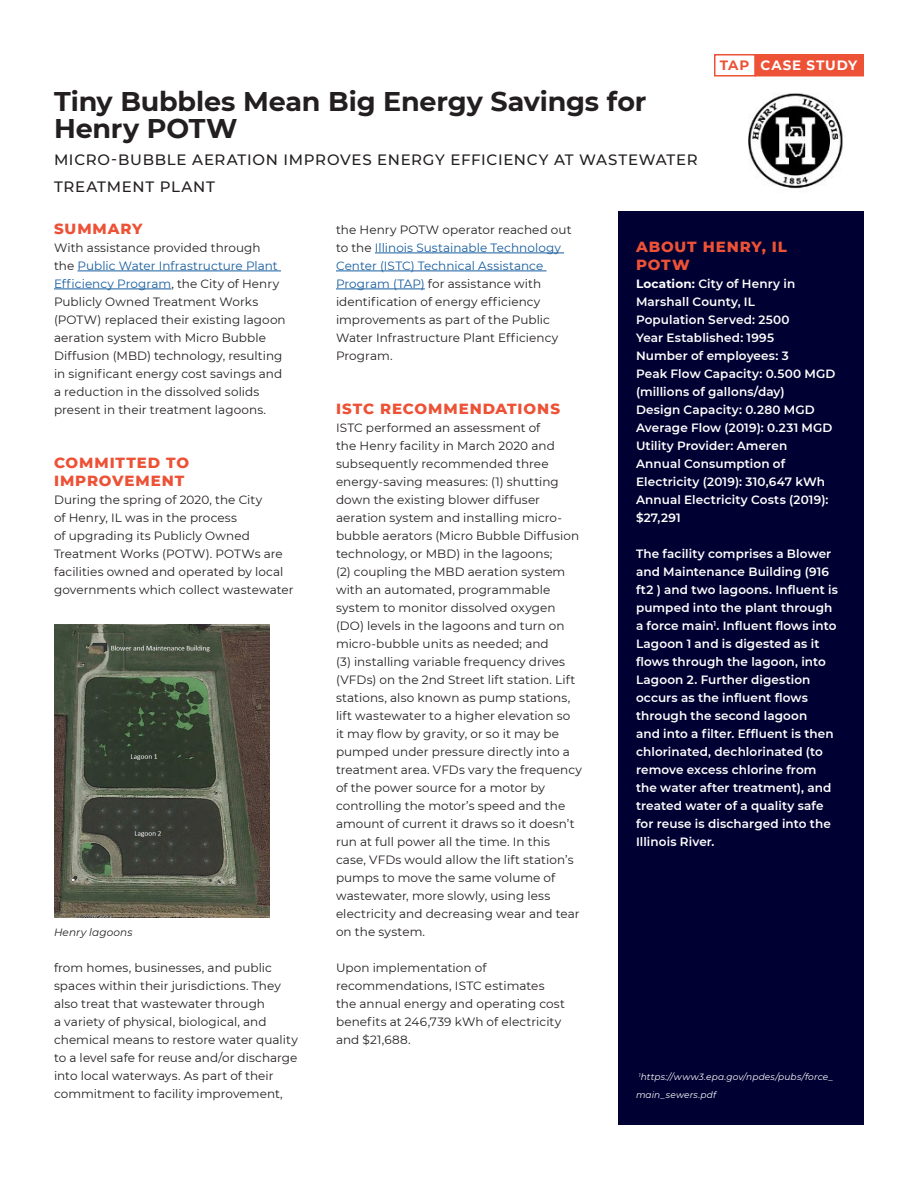
<style>
.page{position:relative;width:918px;height:1188px;background:#fff}
.page>*{position:absolute;margin:0;border:0;box-sizing:border-box;transform-origin:0 0}
.t1{font:700 27px/27px "Montserrat";letter-spacing:-.005em;color:#231f20}
.Subtitle{font:500 15px/27px "Montserrat";letter-spacing:.05em;color:#231f20}
.Sidebar-H1{font:800 15px/18px "Montserrat";letter-spacing:.06em;color:#ed5136}
.Identifier-white{font:700 13.5px "Montserrat";letter-spacing:.065em;color:#fff}
.Identifier-orange{font:700 13.5px "Montserrat";color:#ed5136}
.P1_after_H1{font:12px/18px "Montserrat";letter-spacing:.005em;color:#231f20}
.Sidebar-list{font:600 12px/18px "Montserrat";letter-spacing:.01em;color:#fff}
.t2{font:italic 10.5px "Montserrat";letter-spacing:.01em;color:#231f20}
.t3{font:italic 9px/18px "Montserrat";letter-spacing:.015em;color:#fff}
.s1{color:#175d9e}
.s2{font-weight:700}
</style>
<div class="page">
<div style="left:618px;top:212px;width:246px;height:913px;background:#000032"></div>
<hr style="left:77px;top:271px;width:204px;height:1px;background:#175d9e">
<hr style="left:54px;top:289px;width:117px;height:1px;background:#175d9e">
<hr style="left:375px;top:253px;width:189px;height:1px;background:#175d9e">
<hr style="left:336px;top:271px;width:211px;height:1px;background:#175d9e">
<hr style="left:336px;top:289px;width:89px;height:1px;background:#175d9e">
<img style="left:54px;top:624px;width:215px;height:294px">
<div style="left:714px;top:54px;width:42px;height:22px;border:2px solid #ed5136"></div>
<div style="left:755px;top:55px;width:108px;height:21px;background:#ed5136"></div>
<div style="left:754px;top:54px;width:110px;height:22px;border:2px solid #ed5136"></div>
<img style="left:748px;top:93px;width:95px;height:96px">
<p class="Identifier-orange" style="left:720px;top:56px;width:31px">TAP</p>
<p class="Identifier-white" style="left:760px;top:56px;width:98px">CASE STUDY</p>
<p class="t1" style="left:54px;top:87px;width:594px">Tiny Bubbles Mean Big Energy Savings for<br>Henry POTW</p>
<p class="Subtitle" style="left:54px;top:146px;width:645px">MICRO-BUBBLE AERATION IMPROVES ENERGY EFFICIENCY AT WASTEWATER<br>TREATMENT PLANT</p>
<h1 class="Sidebar-H1" style="left:54px;top:219px;width:90px">SUMMARY</h1>
<p class="P1_after_H1" style="left:54px;top:238px;width:233px">With assistance provided through<br>the <span class="s1">Public Water Infrastructure Plant Efficiency Program</span>, the City of Henry Publicly Owned Treatment Works (POTW) replaced their existing lagoon aeration system with Micro Bubble Diffusion (MBD) technology, resulting in significant energy cost savings and a reduction in the dissolved solids present in their treatment lagoons.</p>
<p class="P1_after_H1" style="left:336px;top:220px;width:237px">the Henry POTW operator reached out to the <span class="s1">Illinois Sustainable Technology Center (ISTC) Technical Assistance Program (TAP)</span> for assistance with identification of energy efficiency improvements as part of the Public Water Infrastructure Plant Efficiency Program.</p>
<p class="Sidebar-H1" style="left:636px;top:237px;width:153px">ABOUT HENRY, IL<br>POTW</p>
<p class="Sidebar-list" style="left:636px;top:274px;width:161px"><span class="s2">Location:</span> City of Henry in<br>Marshall County, IL</p>
<p class="Sidebar-list" style="left:636px;top:310px;width:155px">Population Served: 2500</p>
<p class="Sidebar-list" style="left:636px;top:328px;width:140px">Year Established: 1995</p>
<p class="Sidebar-list" style="left:636px;top:346px;width:154px">Number of employees: 3</p>
<p class="Sidebar-list" style="left:636px;top:364px;width:201px">Peak Flow Capacity: 0.500 MGD (millions of gallons/day)</p>
<p class="Sidebar-list" style="left:636px;top:400px;width:180px">Design Capacity: 0.280 MGD</p>
<p class="Sidebar-list" style="left:636px;top:418px;width:198px">Average Flow (2019): 0.231 MGD</p>
<p class="Sidebar-list" style="left:636px;top:436px;width:153px">Utility Provider: Ameren</p>
<p class="Sidebar-list" style="left:636px;top:454px;width:191px">Annual Consumption of<br>Electricity (2019): 310,647 kWh</p>
<p class="Sidebar-list" style="left:636px;top:490px;width:194px">Annual Electricity Costs (2019): $27,291</p>
<p class="Sidebar-list" style="left:636px;top:544px;width:204px">The facility comprises a Blower and Maintenance Building (916 ft2 ) and two lagoons. Influent is pumped into the plant through a force main<sup>1</sup>. Influent flows into<br>Lagoon 1 and is digested as it flows through the lagoon, into<br>Lagoon 2. Further digestion occurs as the influent flows through the second lagoon<br>and into a filter. Effluent is then chlorinated, dechlorinated (to remove excess chlorine from the water after treatment), and treated water of a quality safe for reuse is discharged into the<br>Illinois River.</p>
<h1 class="Sidebar-H1" style="left:336px;top:399px;width:226px">ISTC RECOMMENDATIONS</h1>
<p class="P1_after_H1" style="left:336px;top:418px;width:248px">ISTC performed an assessment of<br>the Henry facility in March 2020 and subsequently recommended three energy-saving measures: (1) shutting down the existing blower diffuser aeration system and installing micro&shy;bubble aerators (Micro Bubble Diffusion technology, or MBD) in the lagoons;<br>(2) coupling the MBD aeration system with an automated, programmable system to monitor dissolved oxygen (DO) levels in the lagoons and turn on micro-bubble units as needed; and<br>(3) installing variable frequency drives (VFDs) on the 2nd Street lift station. Lift stations, also known as pump stations, lift wastewater to a higher elevation so<br>it may flow by gravity, or so it may be pumped under pressure directly into a treatment area. VFDs vary the frequency of the power source for a motor by controlling the motor’s speed and the amount of current it draws so it doesn’t run at full power all the time. In this case, VFDs would allow the lift station’s pumps to move the same volume of wastewater, more slowly, using less electricity and decreasing wear and tear on the system.</p>
<p class="P1_after_H1" style="left:336px;top:958px;width:231px">Upon implementation of recommendations, ISTC estimates the annual energy and operating cost benefits at 246,739 kWh of electricity and $21,688.</p>
<h1 class="Sidebar-H1" style="left:54px;top:453px;width:137px">COMMITTED TO<br>IMPROVEMENT</h1>
<p class="P1_after_H1" style="left:54px;top:490px;width:241px">During the spring of 2020, the City<br>of Henry, IL was in the process<br>of upgrading its Publicly Owned Treatment Works (POTW). POTWs are facilities owned and operated by local governments which collect wastewater</p>
<p class="t2" style="left:54px;top:925px;width:80px">Henry lagoons</p>
<p class="P1_after_H1" style="left:54px;top:958px;width:245px">from homes, businesses, and public spaces within their jurisdictions. They also treat that wastewater through<br>a variety of physical, biological, and chemical means to restore water quality to a level safe for reuse and/or discharge into local waterways. As part of their commitment to facility improvement,</p>
<p class="t3" style="left:636px;top:1067px;width:199px;text-indent:3px"><sup>1</sup>https://www3.epa.gov/npdes/pubs/force_ main_sewers.pdf</p>
</div>
